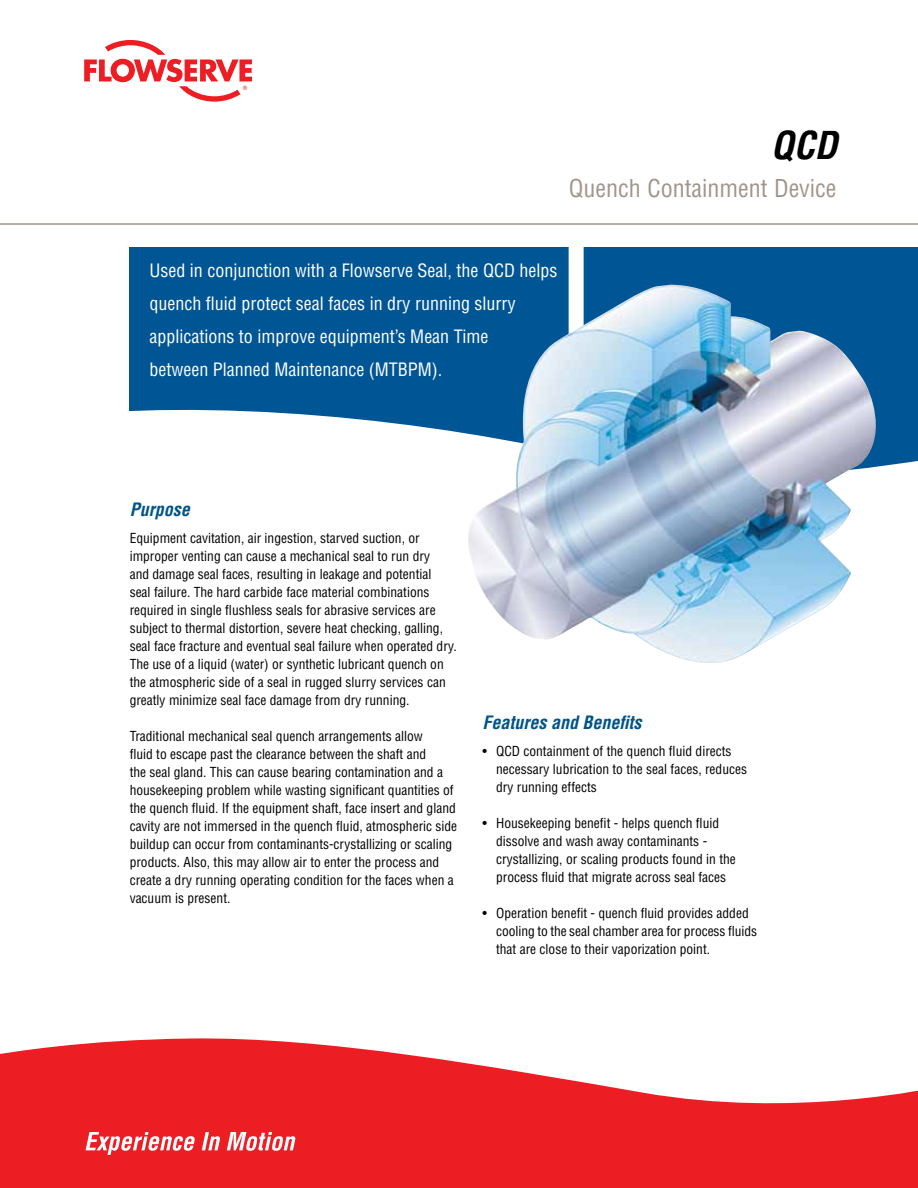
<style>
.page{position:relative;width:918px;height:1188px;background:#fff}
.page>*{position:absolute;margin:0;border:0;box-sizing:border-box;transform-origin:0 0}
.t1{font:italic 700 condensed 37.5px "Helvetica LT Std";color:#000}
.t2{font:condensed 24px "Helvetica LT Std";color:#a1958b}
.t3{font:condensed 18px/33px "Helvetica LT Std";color:#fff}
.t4{font:italic 700 condensed 18px "Helvetica LT Std";color:#005487}
.t5{font:condensed 13.5px/18px "Helvetica LT Std";color:#000}
</style>
<div class="page">
<div style="left:130px;top:247px;width:788px;height:265px;background:#005695"></div>
<svg style="left:0;top:1038px;width:918px;height:150px;fill:#ed1d24"></svg>
<svg style="left:86px;top:1132px;width:109px;height:23px"></svg>
<svg style="left:202px;top:1132px;width:18px;height:18px"></svg>
<svg style="left:227px;top:1132px;width:69px;height:19px"></svg>
<hr style="left:0;top:223px;width:918px;height:2px;background:#a1958b">
<svg style="left:84px;top:40px;width:168px;height:62px"></svg>
<svg style="left:129px;top:409px;width:789px;height:103px;background:#dee9f1"></svg>
<div style="left:569px;top:235px;width:15px;height:239px;background:#fff"></div>
<img style="left:466px;top:285px;width:410px;height:378px">
<h1 class="t1" style="left:771px;top:122px;width:68px">QCD</h1>
<h2 class="t2" style="left:569px;top:174px;width:269px">Quench Containment Device</h2>
<h3 class="t3" style="left:149px;top:254px;width:410px">Used in conjunction with a Flowserve Seal, the QCD helps quench fluid protect seal faces in dry running slurry applications to improve equipment’s Mean Time<br>between Planned Maintenance (MTBPM).</h3>
<h3 class="t4" style="left:130px;top:498px;width:61px">Purpose</h3>
<p class="t5" style="left:130px;top:529px;width:329px">Equipment cavitation, air ingestion, starved suction, or improper venting can cause a mechanical seal to run dry<br>and damage seal faces, resulting in leakage and potential<br>seal failure. The hard carbide face material combinations required in single flushless seals for abrasive services are subject to thermal distortion, severe heat checking, galling, seal face fracture and eventual seal failure when operated dry.<br>The use of a liquid (water) or synthetic lubricant quench on the atmospheric side of a seal in rugged slurry services can greatly minimize seal face damage from dry running.</p>
<p class="t5" style="left:130px;top:727px;width:329px">Traditional mechanical seal quench arrangements allow<br>fluid to escape past the clearance between the shaft and<br>the seal gland. This can cause bearing contamination and a housekeeping problem while wasting significant quantities of the quench fluid. If the equipment shaft, face insert and gland cavity are not immersed in the quench fluid, atmospheric side buildup can occur from contaminants-crystallizing or scaling products. Also, this may allow air to enter the process and create a dry running operating condition for the faces when a vacuum is present.</p>
<h3 class="t4" style="left:483px;top:712px;width:160px">Features and Benefits</h3>
<p class="t5" style="left:496px;top:742px;width:252px;text-indent:-14px">• QCD containment of the quench fluid directs necessary lubrication to the seal faces, reduces dry running effects</p>
<p class="t5" style="left:496px;top:814px;width:241px;text-indent:-14px">• Housekeeping benefit - helps quench fluid dissolve and wash away contaminants - crystallizing, or scaling products found in the process fluid that migrate across seal faces</p>
<p class="t5" style="left:496px;top:904px;width:263px;text-indent:-14px">• Operation benefit - quench fluid provides added cooling to the seal chamber area for process fluids that are close to their vaporization point.</p>
</div>
